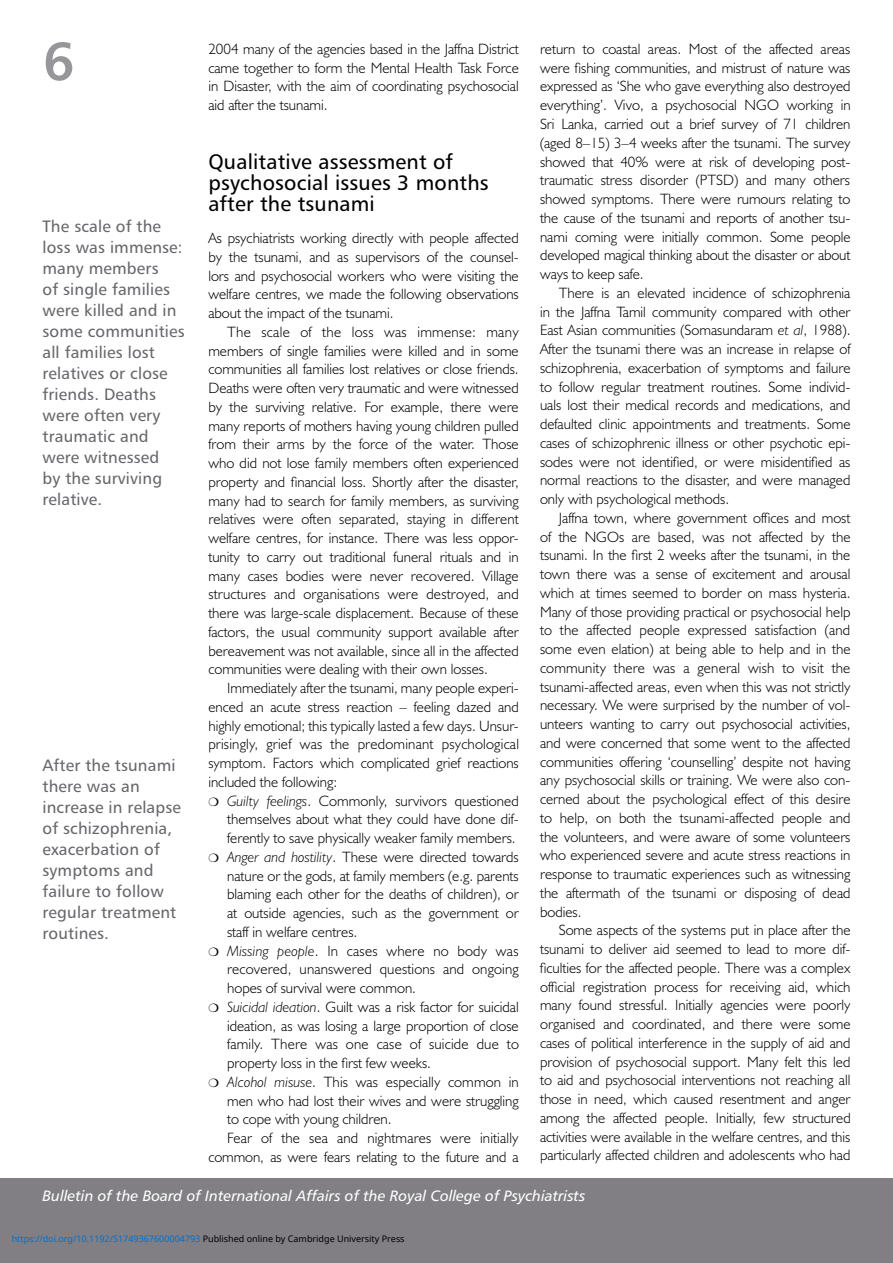
<style>
.page{position:relative;width:893px;height:1263px;background:#fff}
.page>*{position:absolute;margin:0;border:0;box-sizing:border-box;transform-origin:0 0}
.t1{font:21px/21px "Humanist 777 BT Roman B";letter-spacing:.01em;color:#000}
.t2{font:16.5px/21px "Humanist 777 BT Roman B";letter-spacing:.01em;color:#68676c}
.t3{font:300 15px/18.8px "Humanist 521 BT";color:#000;text-align:justify}
.t4{font:15px "Humanist 777 BT Italic B";color:#fff}
.t5{font:9px "Noto Sans";color:#0172cf}
.s1{font-style:italic}
.s2{color:#000}
</style>
<div class="page">
<div style="left:0;top:1178px;width:893px;height:85px;background:#817f84"></div>
<p class="t2" style="left:43px;top:216px;width:144px">The scale of the loss was immense: many members<br>of single families were killed and in some communities all families lost relatives or close friends. Deaths were often very traumatic and were witnessed<br>by the surviving relative.</p>
<p class="t2" style="left:43px;top:754px;width:140px">After the tsunami there was an increase in relapse of schizophrenia, exacerbation of symptoms and failure to follow regular treatment routines.</p>
<p class="t3" style="left:208px;top:39px;width:312px">2004 many of the agencies based in the Jaffna District came together to form the Mental Health Task Force in Disaster, with the aim of coordinating psychosocial aid after the tsunami.</p>
<h1 class="t1" style="left:208px;top:151px;width:282px">Qualitative assessment of psychosocial issues 3 months after the tsunami</h1>
<p class="t3" style="left:208px;top:228px;width:312px">As psychiatrists working directly with people affected by the tsunami, and as supervisors of the counsel&shy;lors and psychosocial workers who were visiting the welfare centres, we made the following observations about the impact of the tsunami.</p>
<p class="t3" style="left:208px;top:322px;width:312px;text-indent:19px">The scale of the loss was immense: many members of single families were killed and in some communities all families lost relatives or close friends.<br>Deaths were often very traumatic and were witnessed by the surviving relative. For example, there were many reports of mothers having young children pulled from their arms by the force of the water. Those who did not lose family members often experienced property and financial loss. Shortly after the disaster, many had to search for family members, as surviving relatives were often separated, staying in different welfare centres, for instance. There was less oppor&shy;tunity to carry out traditional funeral rituals and in many cases bodies were never recovered. Village structures and organisations were destroyed, and there was large-scale displacement. Because of these factors, the usual community support available after bereavement was not available, since all in the affected communities were dealing with their own losses.</p>
<p class="t3" style="left:208px;top:678px;width:312px;text-indent:19px">Immediately after the tsunami, many people experi&shy;enced an acute stress reaction – feeling dazed and highly emotional; this typically lasted a few days. Unsur&shy;pris-ingly, grief was the predominant psychological symptom. Factors which complicated grief reactions included the following:</p>
<p class="t3" style="left:227px;top:791px;width:293px"><span class="s1">Guilty feelings</span>. Commonly, survivors questioned</p>
<p class="t3" style="left:227px;top:809px;width:293px">themselves about what they could have done dif-</p>
<p class="t3" style="left:227px;top:828px;width:290px">ferently to save physically weaker family members.</p>
<p class="t3" style="left:227px;top:847px;width:293px"><span class="s1">Anger and hostility</span>. These were directed towards</p>
<p class="t3" style="left:227px;top:866px;width:293px">nature or the gods, at family members (e.g. parents</p>
<p class="t3" style="left:227px;top:884px;width:293px">blaming each other for the deaths of children), or</p>
<p class="t3" style="left:227px;top:903px;width:293px">at outside agencies, such as the government or</p>
<p class="t3" style="left:227px;top:922px;width:132px">staff in welfare centres.</p>
<p class="t3" style="left:227px;top:941px;width:293px"><span class="s1">Missing people</span>. In cases where no body was</p>
<p class="t3" style="left:227px;top:959px;width:293px">recovered, unanswered questions and ongoing</p>
<p class="t3" style="left:227px;top:978px;width:190px">hopes of survival were common.</p>
<p class="t3" style="left:227px;top:997px;width:293px"><span class="s1">Suicidal ideation</span>. Guilt was a risk factor for suicidal</p>
<p class="t3" style="left:227px;top:1016px;width:293px">ideation, as was losing a large proportion of close</p>
<p class="t3" style="left:227px;top:1034px;width:293px">family. There was one case of suicide due to</p>
<p class="t3" style="left:227px;top:1053px;width:205px">property loss in the first few weeks.</p>
<p class="t3" style="left:227px;top:1072px;width:293px"><span class="s1">Alcohol misuse</span>. This was especially common in</p>
<p class="t3" style="left:227px;top:1091px;width:293px">men who had lost their wives and were struggling</p>
<p class="t3" style="left:227px;top:1109px;width:166px">to cope with young children.</p>
<p class="t3" style="left:227px;top:1128px;width:293px">Fear of the sea and nightmares were initially</p>
<p class="t3" style="left:208px;top:1147px;width:312px">common, as were fears relating to the future and a</p>
<p class="t3" style="left:540px;top:39px;width:312px">return to coastal areas. Most of the affected areas were fishing communities, and mistrust of nature was expressed as ‘She who gave everything also destroyed everything’. Vivo, a psychosocial NGO working in Sri Lanka, carried out a brief survey of 71 children (aged 8–15) 3–4 weeks after the tsunami. The survey showed that 40% were at risk of developing post&shy;traumatic stress disorder (PTSD) and many others showed symptoms. There were rumours relating to the cause of the tsunami and reports of another tsu&shy;nami coming were initially common. Some people developed magical thinking about the disaster or about ways to keep safe.</p>
<p class="t3" style="left:540px;top:283px;width:312px;text-indent:19px">There is an elevated incidence of schizophrenia in the Jaffna Tamil community compared with other East Asian communities (Somasundaram <span class="s1">et al</span>, 1988).<br>After the tsunami there was an increase in relapse of schizophrenia, exacerbation of symptoms and failure to follow regular treatment routines. Some individ&shy;uals lost their medical records and medications, and defaulted clinic appointments and treatments. Some cases of schizophrenic illness or other psychotic epi&shy;sodes were not identified, or were misidentified as normal reactions to the disaster, and were managed only with psychological methods.</p>
<p class="t3" style="left:540px;top:508px;width:312px;text-indent:19px">Jaffna town, where government offices and most of the NGOs are based, was not affected by the tsunami. In the first 2 weeks after the tsunami, in the town there was a sense of excitement and arousal which at times seemed to border on mass hysteria.<br>Many of those providing practical or psychosocial help to the affected people expressed satisfaction (and some even elation) at being able to help and in the community there was a general wish to visit the tsunami-affected areas, even when this was not strictly necessary. We were surprised by the number of vol&shy;unteers wanting to carry out psychosocial activities, and were concerned that some went to the affected communities offering ‘counselling’ despite not having any psychosocial skills or training. We were also con&shy;cerned about the psychological effect of this desire to help, on both the tsunami-affected people and the volunteers, and were aware of some volunteers who experienced severe and acute stress reactions in response to traumatic experiences such as witnessing the aftermath of the tsunami or disposing of dead bodies.</p>
<p class="t3" style="left:540px;top:920px;width:312px;text-indent:19px">Some aspects of the systems put in place after the tsunami to deliver aid seemed to lead to more dif&shy;ficulties for the affected people. There was a complex official registration process for receiving aid, which many found stressful. Initially agencies were poorly organised and coordinated, and there were some cases of political interference in the supply of aid and provision of psychosocial support. Many felt this led to aid and psychosocial interventions not reaching all those in need, which caused resentment and anger among the affected people. Initially, few structured activities were available in the welfare centres, and this particularly affected children and adolescents who had</p>
<p class="t4" style="left:43px;top:1186px;width:545px">Bulletin of the Board of International Affairs of the Royal College of Psychiatrists</p>
<p class="t5" style="left:12px;top:1232px;width:394px">https://doi.org/10.1192/S1749367600004793 <span class="s2">Published online by Cambridge University Press</span></p>
</div>
